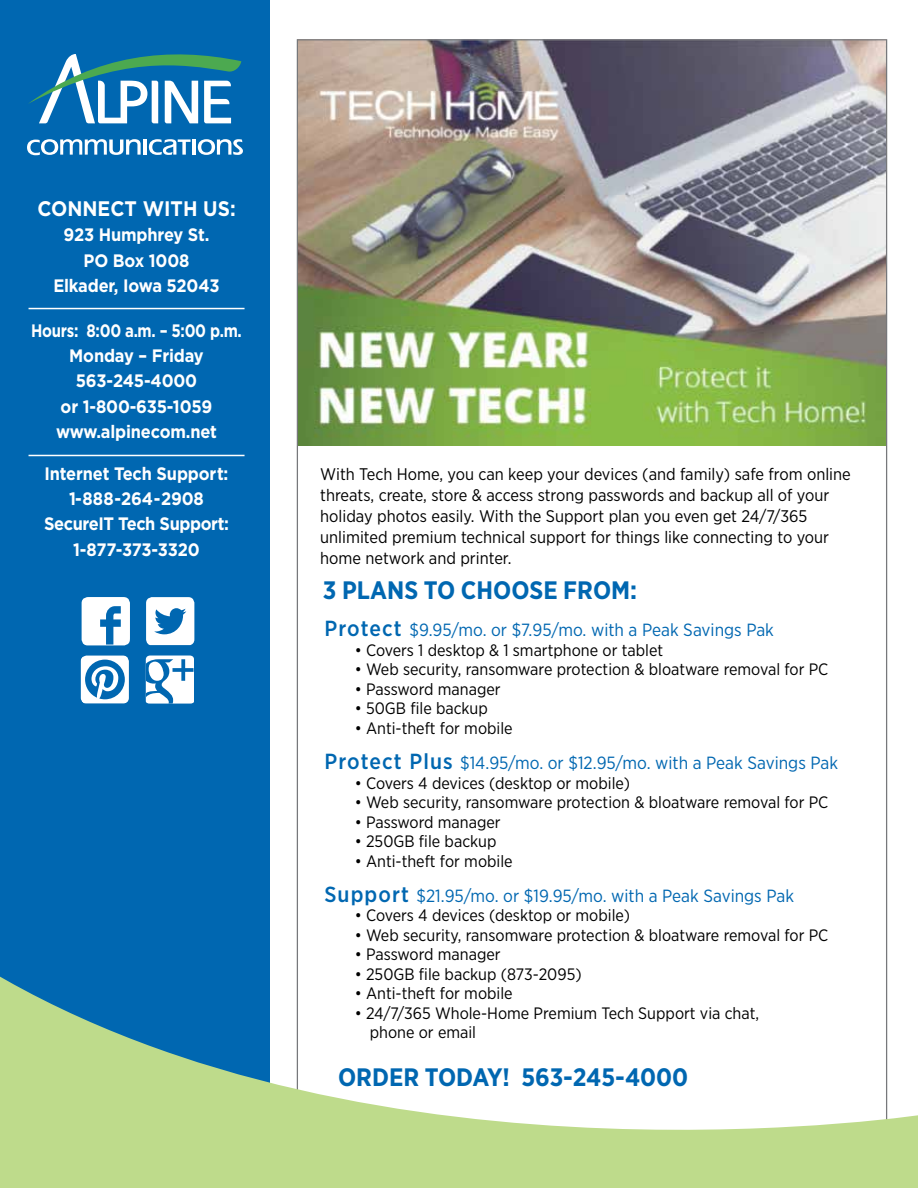
<style>
.page{position:relative;width:918px;height:1188px;background:#fff}
.page>*{position:absolute;margin:0;border:0;box-sizing:border-box;transform-origin:0 0}
.t1{font:700 25.2px "Gotham Narrow";color:#0067b1}
.t2{font:700 21px "Gotham";color:#fff;scale:.91 1}
.t3{font:700 18px/25.2px "Gotham";letter-spacing:-.01em;color:#fff;text-align:center;scale:.91 1}
.t4{font:700 18px/25.2px "Gotham";letter-spacing:-.01em;color:#fff;text-align:center;scale:.83 1}
.t5{font:17.7px "Gotham Narrow";color:#0067b1}
.t6{font:16.8px/21px "Gotham Narrow";color:#000}
.t7{font:16.5px/19.5px "Gotham Narrow";color:#000}
.s1{font-weight:500;font-size:21.9px}
</style>
<div class="page">
<img style="left:297px;top:39px;width:590px;height:930px">
<div style="left:0;top:0;width:270px;height:1188px;background:#0067b1"></div>
<svg style="left:0;top:969px;width:918px;height:219px"></svg>
<svg style="left:28px;top:54px;width:213px;height:69px"></svg>
<hr style="left:143px;top:139px;width:4px;height:16px;background:#fff">
<svg style="left:149px;top:139px;width:42px;height:16px"></svg>
<hr style="left:192px;top:139px;width:4px;height:16px;background:#fff">
<svg style="left:198px;top:139px;width:45px;height:16px"></svg>
<svg style="left:27px;top:139px;width:114px;height:16px"></svg>
<svg style="left:81px;top:656px;width:48px;height:48px"></svg>
<svg style="left:82px;top:597px;width:48px;height:48px"></svg>
<svg style="left:146px;top:597px;width:48px;height:48px"></svg>
<svg style="left:146px;top:656px;width:48px;height:47px"></svg>
<hr style="left:29px;top:308px;width:216px;height:1px;background:#fff">
<hr style="left:29px;top:455px;width:216px;height:1px;background:#fff">
<p class="t2" style="left:37px;top:195px;width:219px">Conn ect With Us:</p>
<p class="t3" style="left:53px;top:222px;width:184px">923 H umphrey St.<br>PO Box 1008<br>Elkader, I owa 52043</p>
<p class="t4" style="left:31px;top:318px;width:255px">Hours: 8:00 a.m. – 5:00 p.m.<br>Monday – Friday<br>563-245-4000<br>or 1-800-635-1059 www.alpinecom.net</p>
<p class="t3" style="left:44px;top:461px;width:205px">I nternet Tech Support:<br>1-888-264-2908<br>SecureIT Tech Support:<br>1-877-373-3320</p>
<p class="t6" style="left:320px;top:463px;width:532px">With Tech Home, you can keep your devices (and family) safe from online threats, create, store &amp; access strong passwords and backup all of your holiday photos easily. With the Support plan you even get 24/7/365 unlimited premium technical support for things like connecting to your home network and printer.</p>
<h1 class="t1" style="left:323px;top:574px;width:171px">3 PLANS TO CHOOSE</h1>
<h1 class="t1" style="left:563px;top:574px;width:32px">FROM</h1>
<h1 class="t1" style="left:630px;top:574px;width:8px">:</h1>
<p class="t5" style="left:324px;top:619px;width:451px"><span class="s1">Protect</span> $9.95/mo. or $7.95/mo. with a Peak Savings Pak</p>
<p class="t7" style="left:355px;top:640px;width:310px">• Covers 1 desktop &amp; 1 smartphone or tablet</p>
<p class="t7" style="left:355px;top:659px;width:475px">• Web security, ransomware protection &amp; bloatware removal for PC</p>
<p class="t7" style="left:355px;top:679px;width:148px">• Password manager</p>
<p class="t7" style="left:355px;top:698px;width:135px">• 50GB file backup</p>
<p class="t7" style="left:355px;top:718px;width:160px">• Anti-theft for mobile</p>
<p class="t5" style="left:324px;top:752px;width:515px"><span class="s1">Protect Plus</span> $14.95/mo. or $12.95/mo. with a Peak Savings Pak</p>
<p class="t7" style="left:355px;top:773px;width:277px">• Covers 4 devices (desktop or mobile)</p>
<p class="t7" style="left:355px;top:792px;width:475px">• Web security, ransomware protection &amp; bloatware removal for PC</p>
<p class="t7" style="left:355px;top:812px;width:148px">• Password manager</p>
<p class="t7" style="left:355px;top:831px;width:143px">• 250GB file backup</p>
<p class="t7" style="left:355px;top:851px;width:160px">• Anti-theft for mobile</p>
<p class="t5" style="left:324px;top:885px;width:471px"><span class="s1">Support</span> $21.95/mo. or $19.95/mo. with a Peak Savings Pak</p>
<p class="t7" style="left:355px;top:906px;width:277px">• Covers 4 devices (desktop or mobile)</p>
<p class="t7" style="left:355px;top:925px;width:475px">• Web security, ransomware protection &amp; bloatware removal for PC</p>
<p class="t7" style="left:355px;top:945px;width:148px">• Password manager</p>
<p class="t7" style="left:355px;top:964px;width:228px">• 250GB file backup (873-2095)</p>
<p class="t7" style="left:355px;top:984px;width:160px">• Anti-theft for mobile</p>
<p class="t7" style="left:370px;top:1003px;width:391px;text-indent:-15px">• 24/7/365 Whole-Home Premium Tech Support via chat, phone or email</p>
<h1 class="t1" style="left:338px;top:1061px;width:18px">ORD</h1>
<h1 class="t1" style="left:389px;top:1061px;width:301px">ER TODAY! 563-245-4000</h1>
</div>
